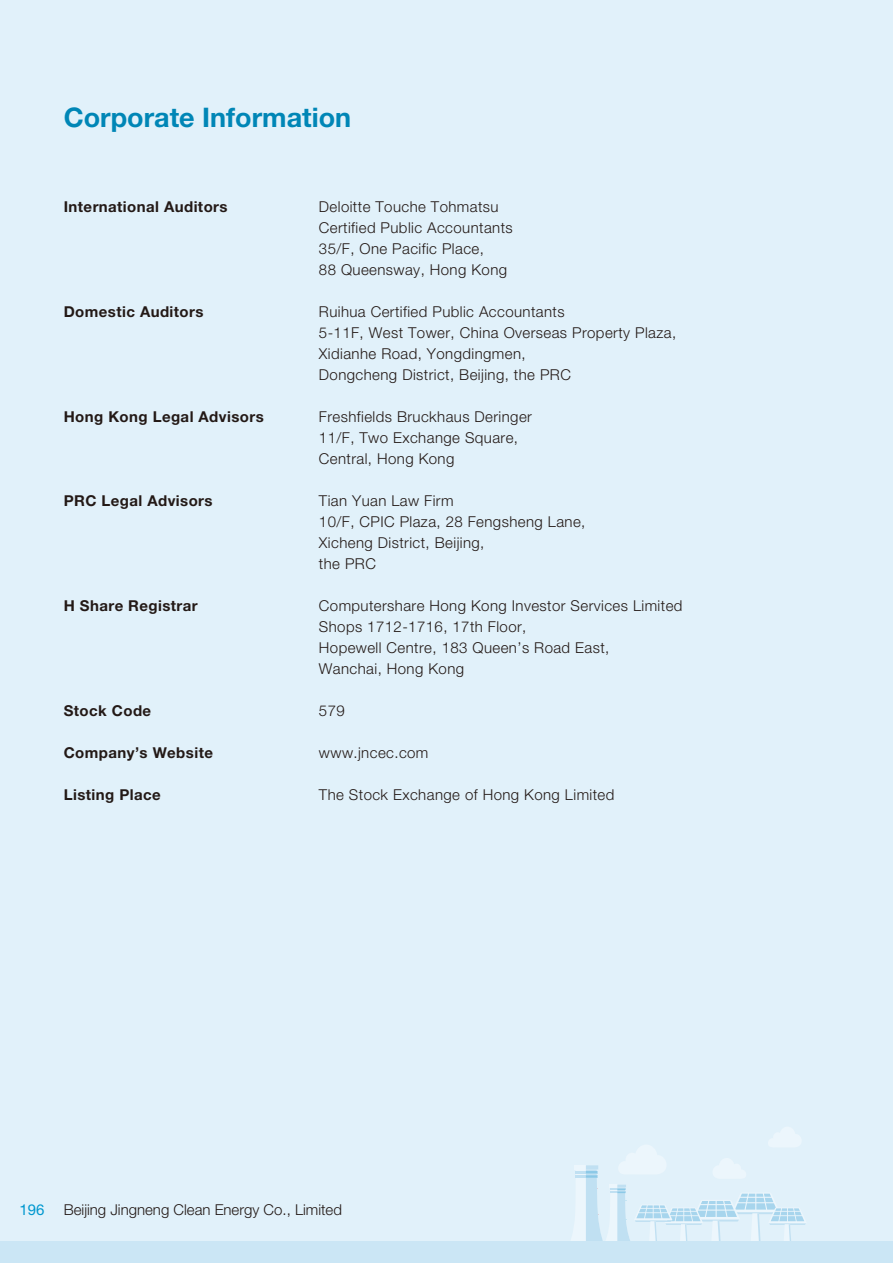
<style>
.page{position:relative;width:893px;height:1263px;background:#e1f1fa}
.page>*{position:absolute;margin:0;border:0;box-sizing:border-box;transform-origin:0 0}
.t1{font:700 27px "Helvetica Neue LT Std";color:#0086b6}
._50_Table_Body{font:300 15px "Helvetica Neue LT Std";letter-spacing:.03em;color:#231916}
._50_Table_Body-2{font:700 15px "Helvetica Neue LT Std";letter-spacing:.03em;color:#231916}
._50_Table_Body-3{font:300 15px "Helvetica Neue LT Std";color:#231916}
.t2{font:15px "Helvetica Neue LT Std";color:#0098cf}
</style>
<div class="page">
<svg style="left:557px;top:1127px;width:250px;height:115px"></svg>
<div style="left:0;top:1242px;width:893px;height:21px;background:#cbe6f5"></div>
<h1 class="t1" style="left:64px;top:100px;width:289px">Corporate Information</h1>
<p class="_50_Table_Body-2" style="left:64px;top:198px;width:165px">International Auditors</p>
<p class="_50_Table_Body" style="left:319px;top:198px;width:181px">Deloitte Touche Tohmatsu</p>
<p class="_50_Table_Body" style="left:319px;top:219px;width:195px">Certified Public Accountants</p>
<p class="_50_Table_Body" style="left:319px;top:240px;width:167px">35/F, One Pacific Place,</p>
<p class="_50_Table_Body" style="left:319px;top:261px;width:190px">88 Queensway, Hong Kong</p>
<p class="_50_Table_Body-2" style="left:64px;top:303px;width:141px">Domestic Auditors</p>
<p class="_50_Table_Body" style="left:319px;top:303px;width:247px">Ruihua Certified Public Accountants</p>
<p class="_50_Table_Body" style="left:319px;top:324px;width:359px">5-11F, West Tower, China Overseas Property Plaza,</p>
<p class="_50_Table_Body" style="left:319px;top:345px;width:208px">Xidianhe Road, Yongdingmen,</p>
<p class="_50_Table_Body" style="left:319px;top:366px;width:253px">Dongcheng District, Beijing, the PRC</p>
<p class="_50_Table_Body-2" style="left:64px;top:408px;width:201px">Hong Kong Legal Advisors</p>
<p class="_50_Table_Body" style="left:319px;top:408px;width:215px">Freshfields Bruckhaus Deringer</p>
<p class="_50_Table_Body" style="left:319px;top:429px;width:201px">11/F, Two Exchange Square,</p>
<p class="_50_Table_Body" style="left:319px;top:450px;width:137px">Central, Hong Kong</p>
<p class="_50_Table_Body-2" style="left:64px;top:492px;width:150px">PRC Legal Advisors</p>
<p class="_50_Table_Body" style="left:319px;top:492px;width:136px">Tian Yuan Law Firm</p>
<p class="_50_Table_Body" style="left:319px;top:513px;width:268px">10/F, CPIC Plaza, 28 Fengsheng Lane,</p>
<p class="_50_Table_Body" style="left:319px;top:534px;width:167px">Xicheng District, Beijing,</p>
<p class="_50_Table_Body" style="left:319px;top:555px;width:58px">the PRC</p>
<p class="_50_Table_Body-2" style="left:64px;top:597px;width:135px">H Share Registrar</p>
<p class="_50_Table_Body" style="left:319px;top:597px;width:365px">Computershare Hong Kong Investor Services Limited</p>
<p class="_50_Table_Body" style="left:319px;top:618px;width:209px">Shops 1712-1716, 17th Floor,</p>
<p class="_50_Table_Body" style="left:319px;top:639px;width:292px">Hopewell Centre, 183 Queen’s Road East,</p>
<p class="_50_Table_Body" style="left:319px;top:660px;width:147px">Wanchai, Hong Kong</p>
<p class="_50_Table_Body-2" style="left:64px;top:702px;width:89px">Stock Code</p>
<p class="_50_Table_Body" style="left:319px;top:702px;width:27px">579</p>
<p class="_50_Table_Body-2" style="left:64px;top:744px;width:151px">Company’s Website</p>
<p class="_50_Table_Body" style="left:319px;top:744px;width:111px">www.jncec.com</p>
<p class="_50_Table_Body-2" style="left:64px;top:786px;width:98px">Listing Place</p>
<p class="_50_Table_Body" style="left:319px;top:786px;width:297px">The Stock Exchange of Hong Kong Limited</p>
<p class="t2" style="left:19px;top:1200px;width:27px">196</p>
<p class="_50_Table_Body-3" style="left:64px;top:1200px;width:280px">Beijing Jingneng Clean Energy Co., Limited</p>
</div>
